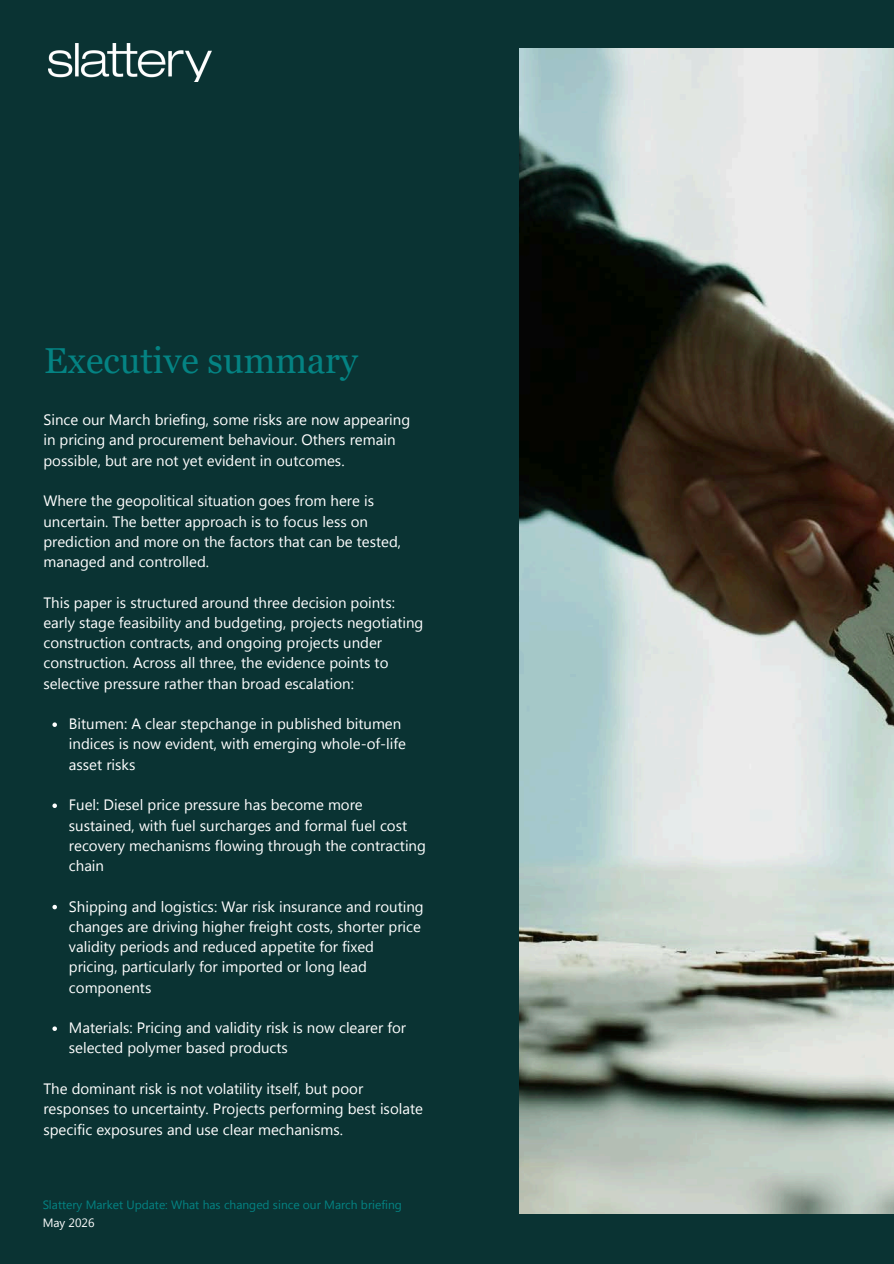
<style>
.page{position:relative;width:894px;height:1264px;background:#fff}
.page>*{position:absolute;margin:0;border:0;box-sizing:border-box;transform-origin:0 0}
.t1{font:36px "Georgia";color:#048383}
.t2{font:15px/20.2px "Khmer UI";color:#fff}
.t3{font:12px "Khmer UI";color:#048383}
.t4{font:12px "Khmer UI";color:#fff}
</style>
<div class="page">
<div style="left:0;top:0;width:893px;height:1263px;background:#0a3333"></div>
<img style="left:519px;top:49px;width:374px;height:1164px">
<svg style="left:52px;top:722px;width:5px;height:5px"></svg>
<svg style="left:52px;top:803px;width:5px;height:5px"></svg>
<svg style="left:52px;top:904px;width:5px;height:5px"></svg>
<svg style="left:52px;top:1026px;width:5px;height:4px"></svg>
<img style="left:49px;top:44px;width:162px;height:38px">
<h1 class="t1" style="left:44px;top:339px;width:315px">Executive summary</h1>
<p class="t2" style="left:43px;top:410px;width:368px">Since our March briefing, some risks are now appearing in pricing and procurement behaviour. Others remain possible, but are not yet evident in outcomes.</p>
<p class="t2" style="left:43px;top:491px;width:359px">Where the geopolitical situation goes from here is uncertain. The better approach is to focus less on prediction and more on the factors that can be tested, managed and controlled.</p>
<p class="t2" style="left:43px;top:592px;width:381px">This paper is structured around three decision points: early stage feasibility and budgeting, projects negotiating construction contracts, and ongoing projects under construction. Across all three, the evidence points to selective pressure rather than broad escalation:</p>
<p class="t2" style="left:69px;top:713px;width:338px">Bitumen: A clear stepchange in published bitumen indices is now evident, with emerging whole-of-life asset risks</p>
<p class="t2" style="left:69px;top:794px;width:358px">Fuel: Diesel price pressure has become more sustained, with fuel surcharges and formal fuel cost recovery mechanisms flowing through the contracting chain</p>
<p class="t2" style="left:69px;top:896px;width:356px">Shipping and logistics: War risk insurance and routing changes are driving higher freight costs, shorter price validity periods and reduced appetite for fixed pricing, particularly for imported or long lead components</p>
<p class="t2" style="left:69px;top:1017px;width:338px">Materials: Pricing and validity risk is now clearer for selected polymer based products</p>
<p class="t2" style="left:43px;top:1078px;width:381px">The dominant risk is not volatility itself, but poor responses to uncertainty. Projects performing best isolate specific exposures and use clear mechanisms.</p>
<p class="t3" style="left:43px;top:1197px;width:361px">Slattery Market Update: What has changed since our March briefing</p>
<p class="t4" style="left:43px;top:1215px;width:53px">May 2026</p>
</div>
